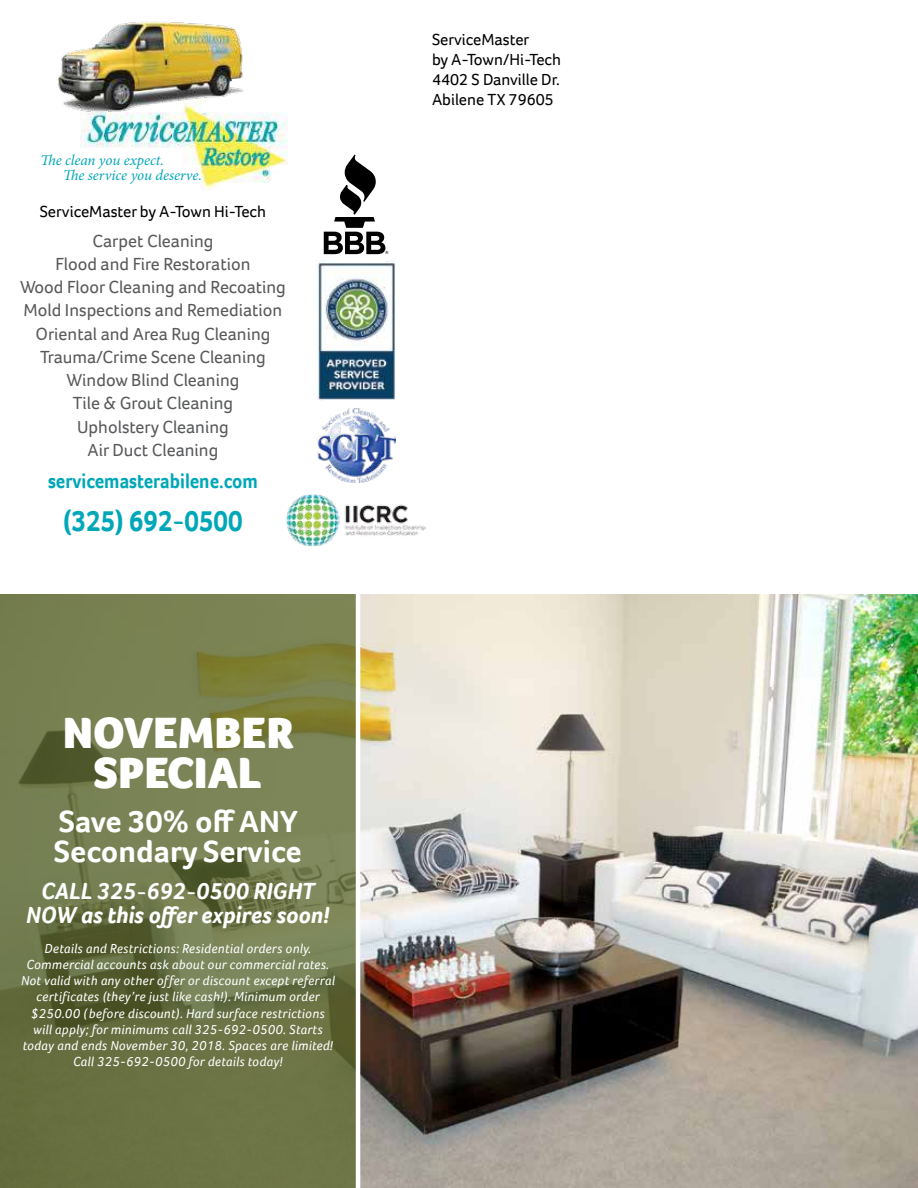
<style>
.page{position:relative;width:918px;height:1188px;background:#fff}
.page>*{position:absolute;margin:0;border:0;box-sizing:border-box;transform-origin:0 0}
.t1{font:900 45px/40.5px "Foco";color:#fff;text-align:center}
.t2{font:700 31.5px/30px "Foco";color:#fff}
.t3{font:700 30px "Foco";color:#00a7b8;scale:.88 1}
.t4{font:italic 700 24px/24px "Foco";color:#fff;text-align:center}
.t5{font:700 21px "Foco";color:#00a7b8;scale:.88 1}
.t6{font:18px/23.2px "Foco";color:#58595b;text-align:center}
.t7{font:16.5px/19.8px "Foco";color:#000}
.t8{font:italic 15px/15px "Minion Pro";letter-spacing:-.005em;color:#00a7b8}
.t9{font:italic 13.5px/16.2px "Foco";letter-spacing:.02em;color:#fff;text-align:center}
.t10{font:700 4.35px "Gotham";color:#000}
</style>
<div class="page">
<img style="left:360px;top:594px;width:558px;height:594px">
<img style="left:81px;top:112px;width:207px;height:78px">
<img style="left:286px;top:494px;width:140px;height:52px">
<img style="left:317px;top:408px;width:79px;height:75px">
<img style="left:317px;top:261px;width:79px;height:139px">
<svg style="left:324px;top:155px;width:61px;height:99px"></svg>
<img style="left:58px;top:21px;width:191px;height:95px">
<svg style="left:0;top:594px;width:356px;height:594px;background:#6f7748"></svg>
<p class="t8" style="left:63px;top:152px;width:141px;text-indent:-23px">The clean you expect.<br>The service you deserve.</p>
<p class="t7" style="left:40px;top:201px;width:228px">ServiceMaster by A-Town Hi-Tech</p>
<p class="t6" style="left:20px;top:229px;width:267px">Carpet Cleaning<br>Flood and Fire Restoration<br>Wood Floor Cleaning and Recoating<br>Mold Inspections and Remediation<br>Oriental and Area Rug Cleaning<br>Trauma/Crime Scene Cleaning<br>Window Blind Cleaning<br>Tile &amp; Grout Cleaning<br>Upholstery Cleaning<br>Air Duct Cleaning</p>
<h3 class="t5" style="left:48px;top:467px;width:240px">servicemasterabilene.com</h3>
<h3 class="t3" style="left:63px;top:501px;width:205px">(325) 692-0500</h3>
<p class="t7" style="left:432px;top:30px;width:131px">ServiceMaster<br>by A-Town/Hi-Tech<br>4402 S Danville Dr.<br>Abilene TX 79605</p>
<p class="t10" style="left:385px;top:250px;width:5px">®</p>
<h1 class="t1" style="left:63px;top:712px;width:233px">NOVEMBER<br>SPECIAL</h1>
<h2 class="t2" style="left:54px;top:806px;width:249px">Save 30% off ANY<br>Secondary Service</h2>
<h3 class="t4" style="left:26px;top:879px;width:305px">CALL 325-692-0500 RIGHT<br>NOW as this offer expires soon!</h3>
<p class="t9" style="left:21px;top:940px;width:315px">Details and Restrictions: Residential orders only.<br>Commercial accounts ask about our commercial rates.<br>Not valid with any other offer or discount except referral certificates (they’re just like cash!). Minimum order $250.00 (before discount). Hard surface restrictions will apply; for minimums call 325-692-0500. Starts today and ends November 30, 2018. Spaces are limited!<br>Call 325-692-0500 for details today!</p>
</div>
